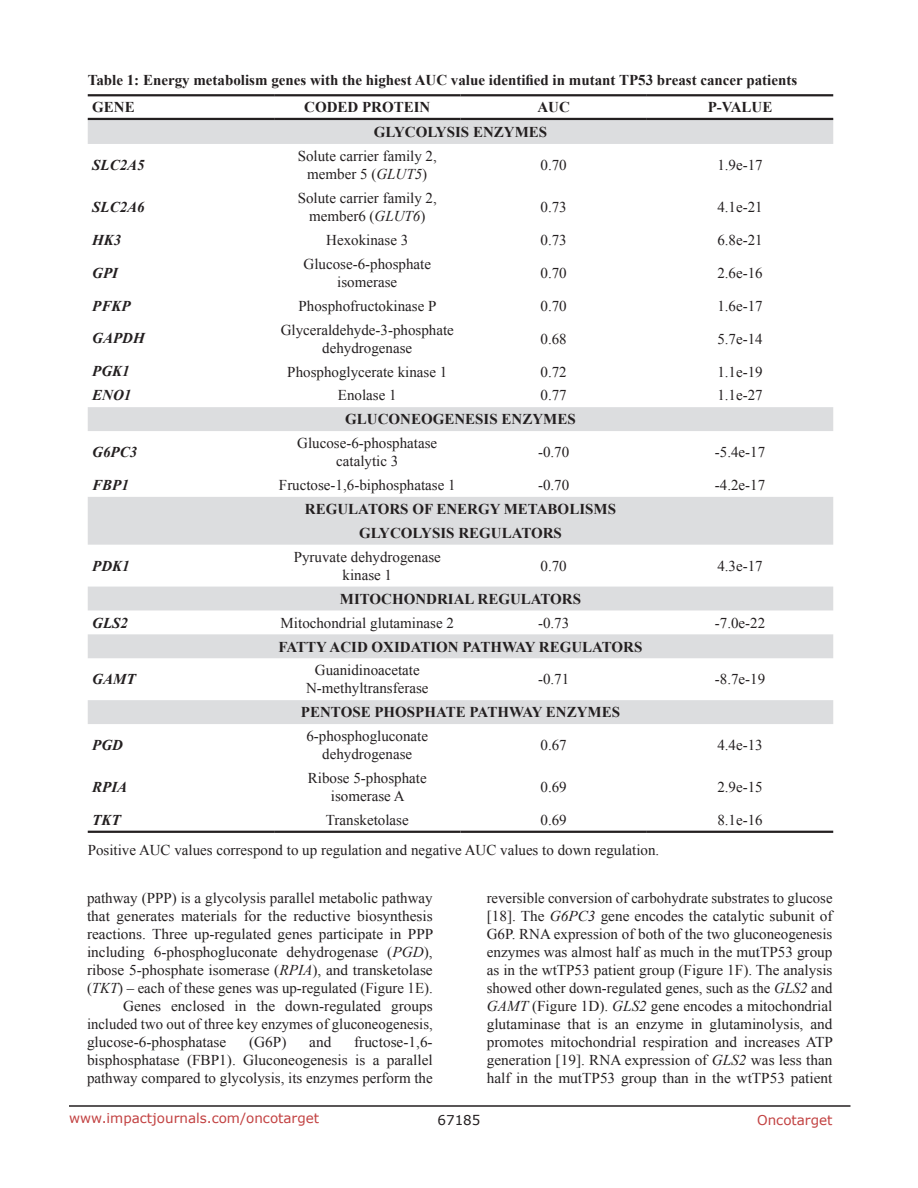
<style>
.page{position:relative;width:918px;height:1188px;background:#fff}
.page>*{position:absolute;margin:0;border:0;box-sizing:border-box;transform-origin:0 0}
.BodyText{font:15px/18px "Times New Roman";color:#231f20;text-align:justify}
.TableText1_Center{font:15px/18px "Times New Roman";color:#231f20;text-align:center}
.TableText1{font:700 15px "Times New Roman";color:#231f20}
.Table_head{font:700 15px "Times New Roman";color:#231f20}
.Table_head-2{font:15px "Times New Roman";color:#231f20}
.TableText1-2{font:italic 700 15px "Times New Roman";color:#231f20}
.Table_head_centre{font:700 15px "Times New Roman";color:#231f20}
.TableText1-3{font:15px "Times New Roman";color:#231f20}
.t1{font:13.5px "Verdana";color:#c24141}
.t2{font:13.5px "Verdana";color:#231f20}
.s1{font-style:italic}
</style>
<div class="page">
<hr style="left:69px;top:1105px;width:781px;height:2px;background:#231f20">
<svg style="left:88px;top:96px;width:745px;height:22px"></svg>
<svg style="left:88px;top:120px;width:745px;height:604px"></svg>
<hr style="left:88px;top:94px;width:186px;height:2px;background:#231f20">
<hr style="left:274px;top:94px;width:186px;height:2px;background:#231f20">
<hr style="left:460px;top:94px;width:187px;height:2px;background:#231f20">
<hr style="left:647px;top:94px;width:186px;height:2px;background:#231f20">
<hr style="left:88px;top:118px;width:186px;height:2px;background:#231f20">
<hr style="left:274px;top:118px;width:186px;height:2px;background:#231f20">
<hr style="left:460px;top:118px;width:187px;height:2px;background:#231f20">
<hr style="left:647px;top:118px;width:186px;height:2px;background:#231f20">
<hr style="left:88px;top:831px;width:186px;height:2px;background:#231f20">
<hr style="left:274px;top:831px;width:186px;height:2px;background:#231f20">
<hr style="left:460px;top:831px;width:187px;height:2px;background:#231f20">
<hr style="left:647px;top:831px;width:186px;height:2px;background:#231f20">
<p class="Table_head" style="left:88px;top:70px;width:711px">Table 1: Energy metabolism genes with the highest AUC value identified in mutant TP53 breast cancer patients</p>
<p class="Table_head_centre" style="left:92px;top:97px;width:44px">GENE</p>
<p class="Table_head_centre" style="left:304px;top:97px;width:128px">CODED PROTEIN</p>
<p class="Table_head_centre" style="left:537px;top:97px;width:34px">AUC</p>
<p class="Table_head_centre" style="left:708px;top:97px;width:66px">P-VALUE</p>
<p class="TableText1" style="left:374px;top:122px;width:175px">GLYCOLYSIS ENZYMES</p>
<p class="TableText1-2" style="left:92px;top:155px;width:54px">SLC2A5</p>
<p class="TableText1_Center" style="left:298px;top:147px;width:141px">Solute carrier family 2, member 5 (<span class="s1">GLUT5</span>)</p>
<p class="TableText1_Center" style="left:541px;top:156px;width:28px">0.70</p>
<p class="TableText1_Center" style="left:717px;top:156px;width:47px">1.9e-17</p>
<p class="TableText1-2" style="left:92px;top:196px;width:54px">SLC2A6</p>
<p class="TableText1_Center" style="left:298px;top:189px;width:141px">Solute carrier family 2, member6 (<span class="s1">GLUT6</span>)</p>
<p class="TableText1_Center" style="left:541px;top:198px;width:28px">0.73</p>
<p class="TableText1_Center" style="left:717px;top:198px;width:47px">4.1e-21</p>
<p class="TableText1-2" style="left:92px;top:229px;width:31px">HK3</p>
<p class="TableText1_Center" style="left:326px;top:231px;width:84px">Hexokinase 3</p>
<p class="TableText1_Center" style="left:541px;top:231px;width:28px">0.73</p>
<p class="TableText1_Center" style="left:717px;top:231px;width:47px">6.8e-21</p>
<p class="TableText1-2" style="left:92px;top:262px;width:27px">GPI</p>
<p class="TableText1_Center" style="left:304px;top:255px;width:129px">Glucose-6-phosphate isomerase</p>
<p class="TableText1_Center" style="left:541px;top:264px;width:28px">0.70</p>
<p class="TableText1_Center" style="left:717px;top:264px;width:47px">2.6e-16</p>
<p class="TableText1-2" style="left:92px;top:295px;width:40px">PFKP</p>
<p class="TableText1_Center" style="left:299px;top:296px;width:139px">Phosphofructokinase P</p>
<p class="TableText1_Center" style="left:541px;top:296px;width:28px">0.70</p>
<p class="TableText1_Center" style="left:717px;top:296px;width:47px">1.6e-17</p>
<p class="TableText1-2" style="left:92px;top:328px;width:54px">GAPDH</p>
<p class="TableText1_Center" style="left:281px;top:320px;width:175px">Glyceraldehyde-3-phosphate dehydrogenase</p>
<p class="TableText1_Center" style="left:541px;top:329px;width:28px">0.68</p>
<p class="TableText1_Center" style="left:717px;top:329px;width:47px">5.7e-14</p>
<p class="TableText1-2" style="left:92px;top:361px;width:39px">PGK1</p>
<p class="TableText1_Center" style="left:287px;top:362px;width:161px">Phosphoglycerate kinase 1</p>
<p class="TableText1_Center" style="left:541px;top:362px;width:28px">0.72</p>
<p class="TableText1_Center" style="left:717px;top:362px;width:47px">1.1e-19</p>
<p class="TableText1-2" style="left:92px;top:385px;width:41px">ENO1</p>
<p class="TableText1_Center" style="left:338px;top:386px;width:60px">Enolase 1</p>
<p class="TableText1_Center" style="left:541px;top:386px;width:28px">0.77</p>
<p class="TableText1_Center" style="left:717px;top:386px;width:47px">1.1e-27</p>
<p class="TableText1" style="left:345px;top:409px;width:232px">GLUCONEOGENESIS ENZYMES</p>
<p class="TableText1-2" style="left:92px;top:442px;width:46px">G6PC3</p>
<p class="TableText1_Center" style="left:297px;top:434px;width:141px">Glucose-6-phosphatase catalytic 3</p>
<p class="TableText1_Center" style="left:538px;top:443px;width:33px">-0.70</p>
<p class="TableText1_Center" style="left:715px;top:443px;width:52px">-5.4e-17</p>
<p class="TableText1-2" style="left:92px;top:475px;width:38px">FBP1</p>
<p class="TableText1_Center" style="left:279px;top:476px;width:178px">Fructose-1,6-biphosphatase 1</p>
<p class="TableText1_Center" style="left:538px;top:476px;width:33px">-0.70</p>
<p class="TableText1_Center" style="left:715px;top:476px;width:52px">-4.2e-17</p>
<p class="TableText1" style="left:305px;top:499px;width:313px">REGULATORS OF ENERGY METABOLISMS</p>
<p class="TableText1" style="left:359px;top:523px;width:204px">GLYCOLYSIS REGULATORS</p>
<p class="TableText1-2" style="left:92px;top:555px;width:39px">PDK1</p>
<p class="TableText1_Center" style="left:294px;top:548px;width:149px">Pyruvate dehydrogenase kinase 1</p>
<p class="TableText1_Center" style="left:541px;top:557px;width:28px">0.70</p>
<p class="TableText1_Center" style="left:717px;top:557px;width:47px">4.3e-17</p>
<p class="TableText1" style="left:340px;top:588px;width:243px">MITOCHONDRIAL REGULATORS</p>
<p class="TableText1-2" style="left:92px;top:612px;width:37px">GLS2</p>
<p class="TableText1_Center" style="left:281px;top:613px;width:175px">Mitochondrial glutaminase 2</p>
<p class="TableText1_Center" style="left:538px;top:613px;width:33px">-0.73</p>
<p class="TableText1_Center" style="left:715px;top:613px;width:52px">-7.0e-22</p>
<p class="TableText1" style="left:279px;top:636px;width:365px">FATTY ACID OXIDATION PATHWAY REGULATORS</p>
<p class="TableText1-2" style="left:92px;top:669px;width:45px">GAMT</p>
<p class="TableText1_Center" style="left:306px;top:661px;width:124px">Guanidinoacetate<br>N-methyltransferase</p>
<p class="TableText1_Center" style="left:538px;top:670px;width:33px">-0.71</p>
<p class="TableText1_Center" style="left:715px;top:670px;width:52px">-8.7e-19</p>
<p class="TableText1" style="left:301px;top:702px;width:321px">PENTOSE PHOSPHATE PATHWAY ENZYMES</p>
<p class="TableText1-2" style="left:92px;top:735px;width:32px">PGD</p>
<p class="TableText1_Center" style="left:306px;top:727px;width:123px">6-phosphogluconate dehydrogenase</p>
<p class="TableText1_Center" style="left:541px;top:736px;width:28px">0.67</p>
<p class="TableText1_Center" style="left:717px;top:736px;width:47px">4.4e-13</p>
<p class="TableText1-2" style="left:92px;top:777px;width:37px">RPIA</p>
<p class="TableText1_Center" style="left:308px;top:769px;width:120px">Ribose 5-phosphate isomerase A</p>
<p class="TableText1_Center" style="left:541px;top:778px;width:28px">0.69</p>
<p class="TableText1_Center" style="left:717px;top:778px;width:47px">2.9e-15</p>
<p class="TableText1-2" style="left:92px;top:809px;width:30px">TKT</p>
<p class="TableText1-3" style="left:326px;top:810px;width:84px">Transketolase</p>
<p class="TableText1-3" style="left:541px;top:810px;width:28px">0.69</p>
<p class="TableText1-3" style="left:717px;top:810px;width:47px">8.1e-16</p>
<p class="Table_head-2" style="left:88px;top:840px;width:573px">Positive AUC values correspond to up regulation and negative AUC values to down regulation.</p>
<p class="BodyText" style="left:87px;top:889px;width:348px">pathway (PPP) is a glycolysis parallel metabolic pathway that generates materials for the reductive biosynthesis reactions. Three up-regulated genes participate in PPP including 6-phosphogluconate dehydrogenase (<span class="s1">PGD</span>), ribose 5-phosphate isomerase (<span class="s1">RPIA</span>), and transketolase (<span class="s1">TKT</span>) – each of these genes was up-regulated (Figure 1E).</p>
<p class="BodyText" style="left:87px;top:997px;width:347px;text-indent:36px">Genes enclosed in the down-regulated groups included two out of three key enzymes of gluconeogenesis, glucose-6-phosphatase</p>
<p class="BodyText" style="left:249px;top:1033px;width:39px">(G6P)</p>
<p class="BodyText" style="left:309px;top:1033px;width:24px">and</p>
<p class="BodyText" style="left:87px;top:1033px;width:347px;text-indent:267px">fructose-1,6- bisphosphatase (FBP1). Gluconeogenesis is a parallel pathway compared to glycolysis, its enzymes perform the</p>
<p class="BodyText" style="left:487px;top:889px;width:348px">reversible conversion of carbohydrate substrates to glucose [18]. The <span class="s1">G6PC3</span> gene encodes the catalytic subunit of G6P. RNA expression of both of the two gluconeogenesis enzymes was almost half as much in the mutTP53 group as in the wtTP53 patient group (Figure 1F). The analysis showed other down-regulated genes, such as the <span class="s1">GLS2</span> and <span class="s1">GAMT</span> (Figure 1D). <span class="s1">GLS2</span> gene encodes a mitochondrial glutaminase that is an enzyme in glutaminolysis, and promotes mitochondrial respiration and increases ATP generation [19]. RNA expression of <span class="s1">GLS2</span> was less than half in the mutTP53 group than in the wtTP53 patient</p>
<p class="t1" style="left:69px;top:1109px;width:252px">www.impactjournals.com/oncotarget</p>
<p class="t2" style="left:438px;top:1111px;width:44px">67185</p>
<p class="t1" style="left:757px;top:1111px;width:77px">Oncotarget</p>
</div>
